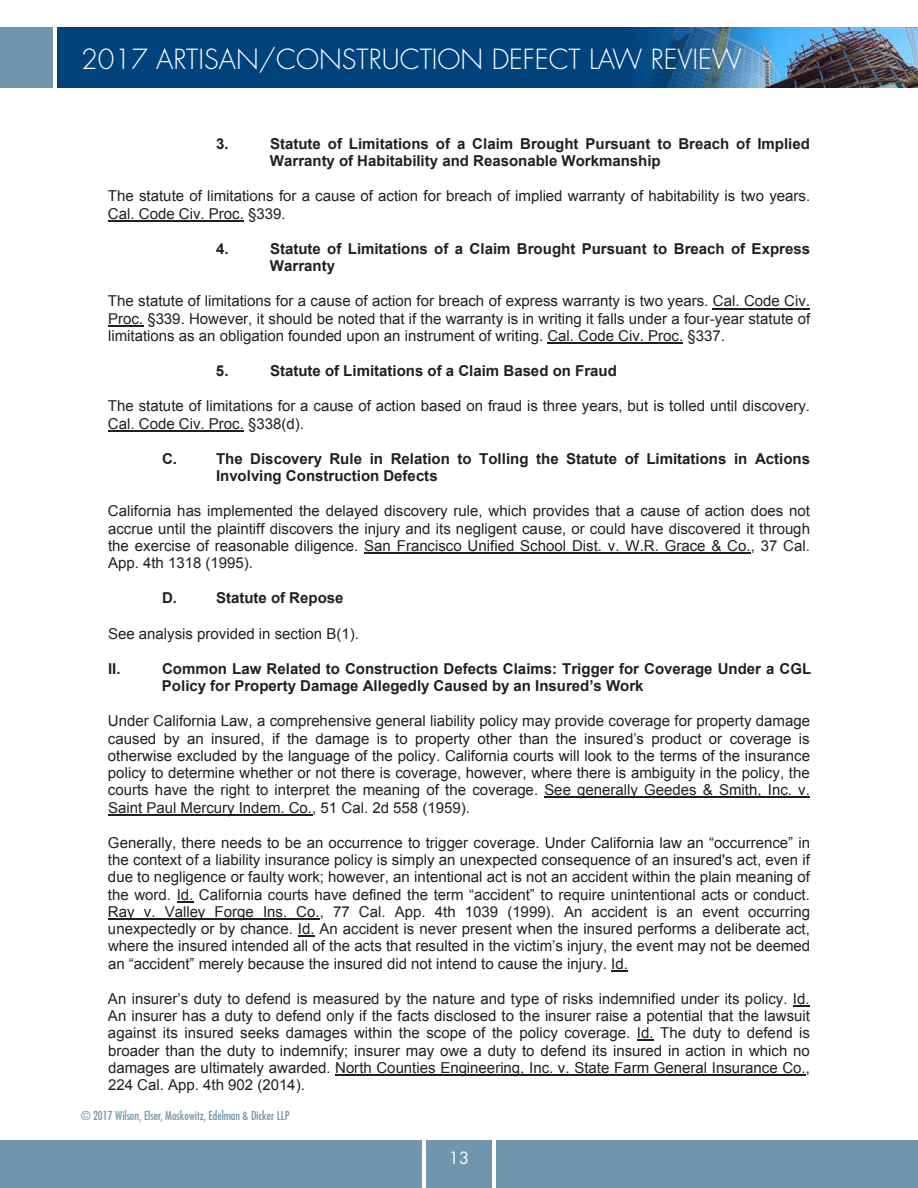
<style>
.page{position:relative;width:918px;height:1188px;background:#fff}
.page>*{position:absolute;margin:0;border:0;box-sizing:border-box;transform-origin:0 0}
.t1{font:300 27px "Futura Std";color:#fff}
.t2{font:16.5px "Futura Std";color:#fff}
.t3{font:15px/17.2px "Arial";color:#231f20;text-align:justify}
.t4{font:700 15px/17.2px "Arial";color:#231f20}
.t5{font:condensed 12px "Futura Std";color:#7095ac}
</style>
<div class="page">
<div style="left:497px;top:1141px;width:421px;height:47px;background:#7095ac"></div>
<div style="left:426px;top:1141px;width:66px;height:47px;background:#7095ac"></div>
<div style="left:0;top:1141px;width:421px;height:47px;background:#7095ac"></div>
<div style="left:57px;top:27px;width:861px;height:61px;background:#00437c"></div>
<img style="left:646px;top:27px;width:272px;height:61px">
<div style="left:0;top:27px;width:52px;height:61px;background:#7095ac"></div>
<hr style="left:108px;top:220px;width:136px;height:1px;background:#231f20">
<hr style="left:713px;top:308px;width:97px;height:1px;background:#231f20">
<hr style="left:108px;top:325px;width:35px;height:1px;background:#231f20">
<hr style="left:547px;top:342px;width:136px;height:2px;background:#231f20">
<hr style="left:108px;top:430px;width:136px;height:1px;background:#231f20">
<hr style="left:364px;top:552px;width:387px;height:2px;background:#231f20">
<hr style="left:544px;top:797px;width:266px;height:1px;background:#231f20">
<hr style="left:108px;top:814px;width:204px;height:1px;background:#231f20">
<svg style="left:177px;top:901px;width:16px;height:1px"></svg>
<hr style="left:108px;top:918px;width:212px;height:2px;background:#231f20">
<svg style="left:298px;top:936px;width:17px;height:1px"></svg>
<svg style="left:612px;top:970px;width:16px;height:1px"></svg>
<svg style="left:793px;top:1005px;width:17px;height:1px"></svg>
<svg style="left:637px;top:1040px;width:17px;height:1px"></svg>
<hr style="left:335px;top:1074px;width:471px;height:2px;background:#231f20">
<h1 class="t1" style="left:81px;top:42px;width:662px">2017 ARTISAN/CONSTRUCTION DEFECT LAW REVIEW</h1>
<p class="t4" style="left:216px;top:136px;width:14px">3.</p>
<p class="t4" style="left:270px;top:136px;width:541px">Statute of Limitations of a Claim Brought Pursuant to Breach of Implied<br>Warranty of Habitability and Reasonable Workmanship</p>
<p class="t3" style="left:108px;top:188px;width:704px">The statute of limitations for a cause of action for breach of implied warranty of habitability is two years.<br>Cal. Code Civ. Proc. §339.</p>
<p class="t4" style="left:216px;top:241px;width:14px">4.</p>
<p class="t4" style="left:270px;top:241px;width:542px">Statute of Limitations of a Claim Brought Pursuant to Breach of Express<br>Warranty</p>
<p class="t3" style="left:108px;top:293px;width:704px">The statute of limitations for a cause of action for breach of express warranty is two years. Cal. Code Civ.<br>Proc. §339. However, it should be noted that if the warranty is in writing it falls under a four-year statute of limitations as an obligation founded upon an instrument of writing. Cal. Code Civ. Proc. §337.</p>
<p class="t4" style="left:216px;top:363px;width:14px">5.</p>
<p class="t4" style="left:270px;top:363px;width:348px">Statute of Limitations of a Claim Based on Fraud</p>
<p class="t3" style="left:108px;top:398px;width:704px">The statute of limitations for a cause of action based on fraud is three years, but is tolled until discovery.<br>Cal. Code Civ. Proc. §338(d).</p>
<p class="t4" style="left:162px;top:451px;width:17px">C.</p>
<p class="t4" style="left:216px;top:451px;width:596px">The Discovery Rule in Relation to Tolling the Statute of Limitations in Actions<br>Involving Construction Defects</p>
<p class="t3" style="left:108px;top:503px;width:704px">California has implemented the delayed discovery rule, which provides that a cause of action does not accrue until the plaintiff discovers the injury and its negligent cause, or could have discovered it through the exercise of reasonable diligence. San Francisco Unified School Dist. v. W.R. Grace &amp; Co., 37 Cal.<br>App. 4th 1318 (1995).</p>
<p class="t4" style="left:162px;top:590px;width:17px">D.</p>
<p class="t4" style="left:216px;top:590px;width:129px">Statute of Repose</p>
<p class="t3" style="left:108px;top:625px;width:253px">See analysis provided in section B(1).</p>
<p class="t4" style="left:108px;top:661px;width:14px">II.</p>
<p class="t4" style="left:162px;top:661px;width:651px">Common Law Related to Construction Defects Claims: Trigger for Coverage Under a CGL<br>Policy for Property Damage Allegedly Caused by an Insured’s Work</p>
<p class="t3" style="left:108px;top:713px;width:704px">Under California Law, a comprehensive general liability policy may provide coverage for property damage caused by an insured, if the damage is to property other than the insured’s product or coverage is otherwise excluded by the language of the policy. California courts will look to the terms of the insurance policy to determine whether or not there is coverage, however, where there is ambiguity in the policy, the courts have the right to interpret the meaning of the coverage. See generally Geedes &amp; Smith, Inc. v.<br>Saint Paul Mercury Indem. Co., 51 Cal. 2d 558 (1959).</p>
<p class="t3" style="left:108px;top:834px;width:704px">Generally, there needs to be an occurrence to trigger coverage. Under California law an “occurrence” in the context of a liability insurance policy is simply an unexpected consequence of an insured's act, even if due to negligence or faulty work; however, an intentional act is not an accident within the plain meaning of the word. Id. California courts have defined the term “accident” to require unintentional acts or conduct.<br>Ray v. Valley Forge Ins. Co., 77 Cal. App. 4th 1039 (1999). An accident is an event occurring unexpectedly or by chance. Id. An accident is never present when the insured performs a deliberate act, where the insured intended all of the acts that resulted in the victim’s injury, the event may not be deemed an “accident” merely because the insured did not intend to cause the injury. Id.</p>
<p class="t3" style="left:108px;top:990px;width:704px">An insurer’s duty to defend is measured by the nature and type of risks indemnified under its policy. Id.<br>An insurer has a duty to defend only if the facts disclosed to the insurer raise a potential that the lawsuit against its insured seeks damages within the scope of the policy coverage. Id. The duty to defend is broader than the duty to indemnify; insurer may owe a duty to defend its insured in action in which no damages are ultimately awarded. North Counties Engineering, Inc. v. State Farm General Insurance Co., 224 Cal. App. 4th 902 (2014).</p>
<p class="t5" style="left:81px;top:1109px;width:210px">© 2017 Wilson, Elser, Moskowitz, Edelman &amp; Dicker LLP</p>
<p class="t2" style="left:449px;top:1147px;width:22px">13</p>
</div>
